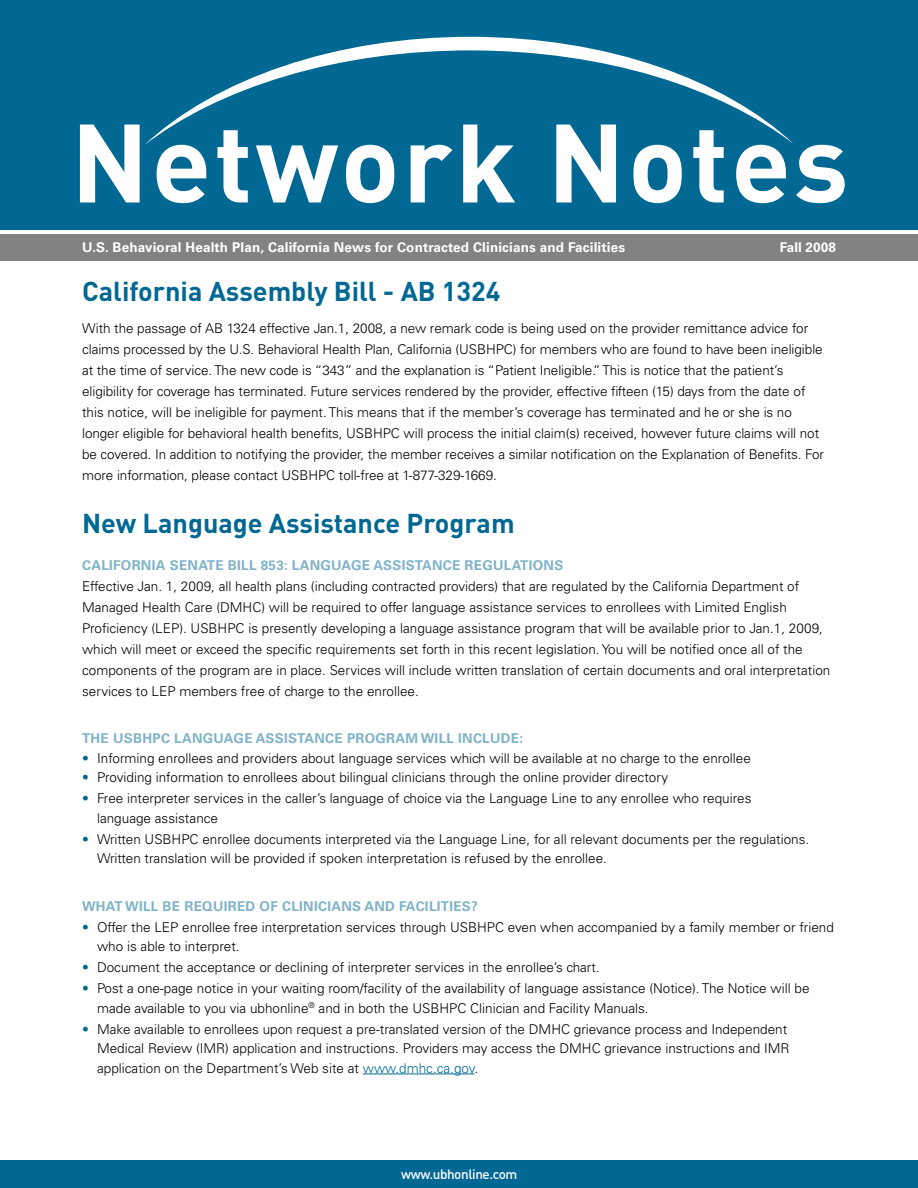
<style>
.page{position:relative;width:918px;height:1188px;background:#fff}
.page>*{position:absolute;margin:0;border:0;box-sizing:border-box;transform-origin:0 0}
.t1{font:700 109.5px "DIN";letter-spacing:.025em;color:#fff}
.t2{font:700 27px "DIN";color:#006892}
.t3{font:300 13.5px/21px "Univers LT Std";color:#000}
.t4{font:700 13.5px "Univers LT Std";letter-spacing:.02em;color:#80b3c9}
.t5{font:700 13.5px "Univers LT Std";letter-spacing:.01em;color:#fff}
.t6{font:500 13.5px "DIN";letter-spacing:-.03em;color:#fff}
.s1{color:#006892}
</style>
<div class="page">
<div style="left:0;top:0;width:918px;height:230px;background:#006892"></div>
<div style="left:0;top:234px;width:918px;height:27px;background:#808284"></div>
<hr style="left:363px;top:1074px;width:112px;height:1px;background:#006892">
<svg style="left:145px;top:37px;width:648px;height:108px"></svg>
<div style="left:0;top:1160px;width:918px;height:28px;background:#006892"></div>
<h1 class="t1" style="left:71px;top:91px;width:779px">Network Notes</h1>
<p class="t5" style="left:82px;top:240px;width:545px">U.S. Behavioral Health Plan, California News for Contracted Clinicians and Facilities</p>
<p class="t5" style="left:780px;top:240px;width:58px">Fall 2008</p>
<h2 class="t2" style="left:82px;top:273px;width:420px">California Assembly Bill - AB 1324</h2>
<p class="t3" style="left:82px;top:317px;width:743px">With the passage of AB 1324 effective Jan.1, 2008, a new remark code is being used on the provider remittance advice for claims processed by the U.S. Behavioral Health Plan, California (USBHPC) for members who are found to have been ineligible at the time of service. The new code is “343” and the explanation is “Patient Ineligible.” This is notice that the patient’s eligibility for coverage has terminated. Future services rendered by the provider, effective fifteen (15) days from the date of this notice, will be ineligible for payment. This means that if the member’s coverage has terminated and he or she is no longer eligible for behavioral health benefits, USBHPC will process the initial claim(s) received, however future claims will not be covered. In addition to notifying the provider, the member receives a similar notification on the Explanation of Benefits. For more information, please contact USBHPC toll-free at 1-877-329-1669.</p>
<h2 class="t2" style="left:82px;top:506px;width:434px">New Language Assistance Program</h2>
<p class="t4" style="left:82px;top:557px;width:483px">CALIFORNIA SENATE BILL 853: LANGUAGE ASSISTANCE REGULATIONS</p>
<p class="t3" style="left:82px;top:576px;width:750px">Effective Jan. 1, 2009, all health plans (including contracted providers) that are regulated by the California Department of Managed Health Care (DMHC) will be required to offer language assistance services to enrollees with Limited English Proficiency (LEP). USBHPC is presently developing a language assistance program that will be available prior to Jan.1, 2009, which will meet or exceed the specific requirements set forth in this recent legislation. You will be notified once all of the components of the program are in place. Services will include written translation of certain documents and oral interpretation services to LEP members free of charge to the enrollee.</p>
<p class="t4" style="left:82px;top:731px;width:443px">THE USBHPC LANGUAGE ASSISTANCE PROGRAM WILL INCLUDE:</p>
<p class="t3" style="left:82px;top:748px;width:670px"><span class="s1">•</span> Informing enrollees and providers about language services which will be available at no charge to the enrollee</p>
<p class="t3" style="left:82px;top:767px;width:588px"><span class="s1">•</span> Providing information to enrollees about bilingual clinicians through the online provider directory</p>
<p class="t3" style="left:97px;top:789px;width:656px;line-height:19.5px;text-indent:-15px"><span class="s1">•</span> Free interpreter services in the caller’s language of choice via the Language Line to any enrollee who requires language assistance</p>
<p class="t3" style="left:97px;top:829px;width:714px;line-height:19.5px;text-indent:-15px"><span class="s1">•</span> Written USBHPC enrollee documents interpreted via the Language Line, for all relevant documents per the regulations.<br>Written translation will be provided if spoken interpretation is refused by the enrollee.</p>
<p class="t4" style="left:82px;top:898px;width:397px">WHAT WILL BE REQUIRED OF CLINICIANS AND FACILITIES?</p>
<p class="t3" style="left:97px;top:917px;width:738px;line-height:19.5px;text-indent:-15px"><span class="s1">•</span> Offer the LEP enrollee free interpretation services through USBHPC even when accompanied by a family member or friend who is able to interpret.</p>
<p class="t3" style="left:82px;top:957px;width:519px"><span class="s1">•</span> Document the acceptance or declining of interpreter services in the enrollee’s chart.</p>
<p class="t3" style="left:97px;top:979px;width:714px;line-height:19.5px;text-indent:-15px"><span class="s1">•</span> Post a one-page notice in your waiting room/facility of the availability of language assistance (Notice). The Notice will be made available to you via ubhonline<sup>®</sup> and in both the USBHPC Clinician and Facility Manuals.</p>
<p class="t3" style="left:97px;top:1019px;width:694px;line-height:19.5px;text-indent:-15px"><span class="s1">•</span> Make available to enrollees upon request a pre-translated version of the DMHC grievance process and Independent<br>Medical Review (IMR) application and instructions. Providers may access the DMHC grievance instructions and IMR application on the Department’s Web site at <span class="s1">www.dmhc.ca.gov</span>.</p>
<p class="t6" style="left:401px;top:1166px;width:118px">www.ubhonline.com</p>
</div>
